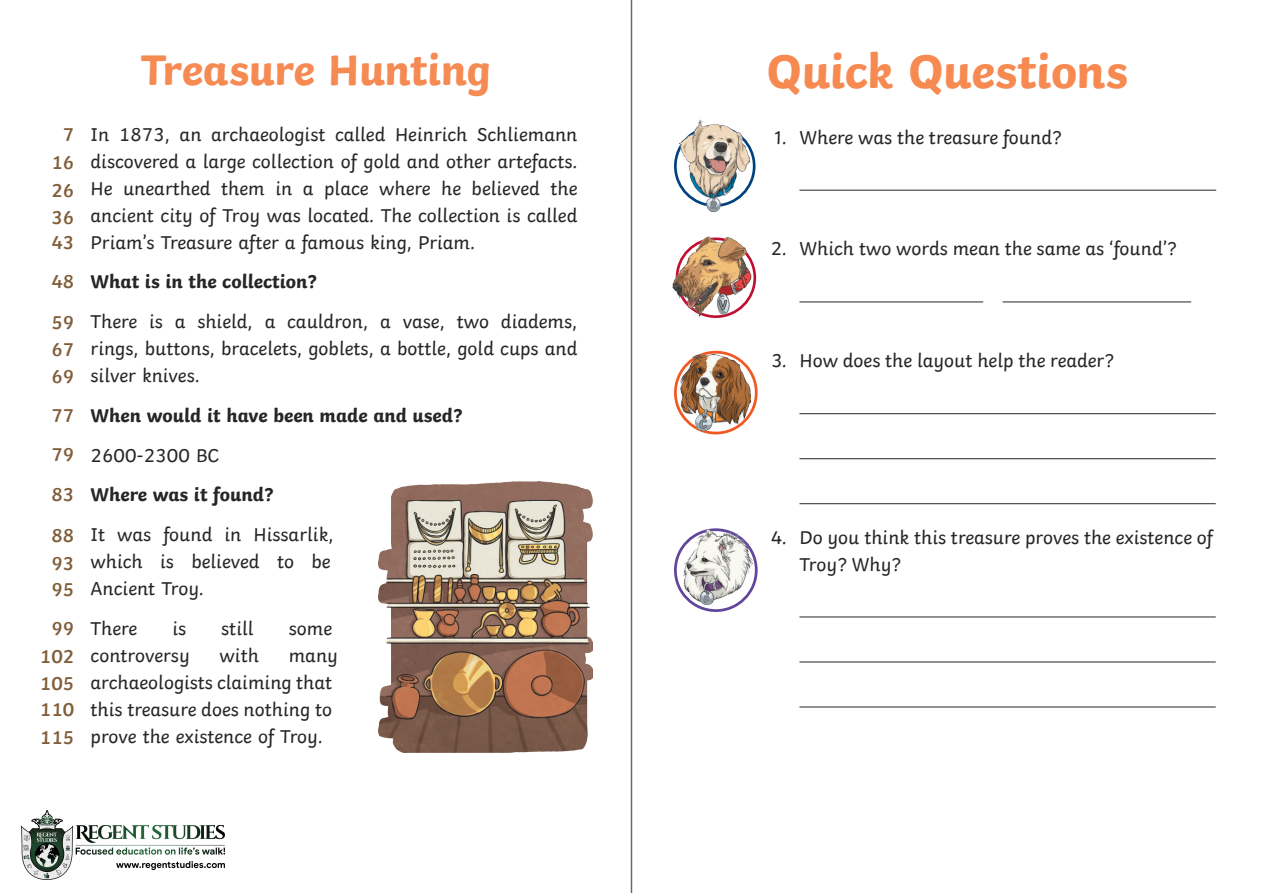
<style>
.page{position:relative;width:1263px;height:893px;background:#fff}
.page>*{position:absolute;margin:0;border:0;box-sizing:border-box;transform-origin:0 0}
.Heading_1{font:700 49.5px "Twinkl";letter-spacing:-.01em;color:#f68a51}
.Heading_1-2{font:700 45px "Twinkl";letter-spacing:-.01em;color:#f68a53}
.KS2_Body_Copy{font:19.5px/27px "Twinkl";color:#282526}
.KS2_Body_Copy-2{font:700 19.5px "Twinkl";color:#282526}
.KS1_Body_Copy{font:600 19.5px/27px "Twinkl";color:#815e3b}
</style>
<div class="page">
<hr style="left:631px;top:0;width:1px;height:893px;background:#6b6b6e">
<hr style="left:799px;top:190px;width:417px;height:1px;background:#282526">
<hr style="left:799px;top:301px;width:184px;height:1px;background:#282526">
<hr style="left:1002px;top:301px;width:189px;height:1px;background:#282526">
<hr style="left:799px;top:413px;width:417px;height:1px;background:#282526">
<hr style="left:799px;top:458px;width:417px;height:1px;background:#282526">
<hr style="left:799px;top:503px;width:417px;height:1px;background:#282526">
<hr style="left:799px;top:616px;width:417px;height:1px;background:#282526">
<hr style="left:799px;top:661px;width:417px;height:1px;background:#282526">
<hr style="left:799px;top:706px;width:417px;height:1px;background:#282526">
<img style="left:672px;top:236px;width:82px;height:82px">
<svg style="left:675px;top:127px;width:79px;height:79px"></svg>
<div style="left:674px;top:125px;width:81px;height:82px;border:3px solid #004281;border-radius:50%"></div>
<img style="left:680px;top:119px;width:69px;height:92px">
<svg style="left:675px;top:530px;width:81px;height:81px"></svg>
<div style="left:674px;top:528px;width:84px;height:84px;border:3px solid #62469c;border-radius:50%"></div>
<img style="left:683px;top:529px;width:70px;height:76px">
<svg style="left:675px;top:352px;width:81px;height:81px"></svg>
<div style="left:674px;top:351px;width:84px;height:83px;border:3px solid #f15924;border-radius:50%"></div>
<img style="left:681px;top:355px;width:70px;height:76px">
<img style="left:378px;top:481px;width:214px;height:272px">
<img style="left:22px;top:810px;width:202px;height:69px">
<p class="KS1_Body_Copy" style="left:63px;top:119px;width:13px">7</p>
<p class="KS1_Body_Copy" style="left:51px;top:147px;width:25px">16</p>
<p class="KS1_Body_Copy" style="left:51px;top:175px;width:25px;line-height:26.2px;text-align:justify">26<br>36<br>43</p>
<p class="KS1_Body_Copy" style="left:51px;top:260px;width:25px;line-height:40.5px">48<br>59</p>
<p class="KS1_Body_Copy" style="left:51px;top:334px;width:25px">67<br>69</p>
<p class="KS1_Body_Copy" style="left:51px;top:393px;width:25px;line-height:40px;text-align:justify">77<br>79<br>83<br>88</p>
<p class="KS1_Body_Copy" style="left:51px;top:549px;width:25px;line-height:25.5px">93<br>95</p>
<p class="KS1_Body_Copy" style="left:40px;top:613px;width:36px;text-align:center">99<br>102<br>105<br>110</p>
<p class="KS1_Body_Copy" style="left:40px;top:722px;width:36px">115</p>
<p class="Heading_1-2" style="left:140px;top:33px;width:352px">Treasure Hunting</p>
<p class="Heading_1" style="left:766px;top:31px;width:363px">Quick Questions</p>
<p class="KS2_Body_Copy" style="left:91px;top:119px;width:488px;text-align:justify">In 1873, an archaeologist called Heinrich Schliemann discovered a large collection of gold and other artefacts.<br>He unearthed them in a place where he believed the ancient city of Troy was located. The collection is called Priam’s Treasure after a famous king, Priam.</p>
<p class="KS2_Body_Copy-2" style="left:91px;top:266px;width:228px">What is in the collection?</p>
<p class="KS2_Body_Copy" style="left:91px;top:306px;width:488px;text-align:justify">There is a shield, a cauldron, a vase, two diadems, rings, buttons, bracelets, goblets, a bottle, gold cups and silver knives.</p>
<p class="KS2_Body_Copy-2" style="left:91px;top:399px;width:373px">When would it have been made and used?</p>
<p class="KS2_Body_Copy" style="left:91px;top:440px;width:130px">2600-2300 BC</p>
<p class="KS2_Body_Copy-2" style="left:91px;top:479px;width:184px">Where was it found?</p>
<p class="KS2_Body_Copy" style="left:91px;top:519px;width:245px">It was found in Hissarlik, which is believed to be<br>Ancient Troy.</p>
<p class="KS2_Body_Copy" style="left:91px;top:613px;width:48px">There</p>
<p class="KS2_Body_Copy" style="left:172px;top:613px;width:15px">is</p>
<p class="KS2_Body_Copy" style="left:221px;top:613px;width:34px">still</p>
<p class="KS2_Body_Copy" style="left:289px;top:613px;width:45px">some</p>
<p class="KS2_Body_Copy" style="left:91px;top:640px;width:101px">controversy</p>
<p class="KS2_Body_Copy" style="left:220px;top:640px;width:41px">with</p>
<p class="KS2_Body_Copy" style="left:775px;top:122px;width:288px">1. Where was the treasure found?</p>
<p class="KS2_Body_Copy" style="left:771px;top:234px;width:407px">2. Which two words mean the same as ‘found’?</p>
<p class="KS2_Body_Copy" style="left:772px;top:345px;width:343px">3. How does the layout help the reader?</p>
<p class="KS2_Body_Copy" style="left:799px;top:522px;width:415px;text-indent:-28px">4. Do you think this treasure proves the existence of<br>Troy? Why?</p>
<p class="KS2_Body_Copy" style="left:91px;top:640px;width:249px;text-indent:198px">many archaeologists claiming that this treasure does nothing to prove the existence of Troy.</p>
</div>
